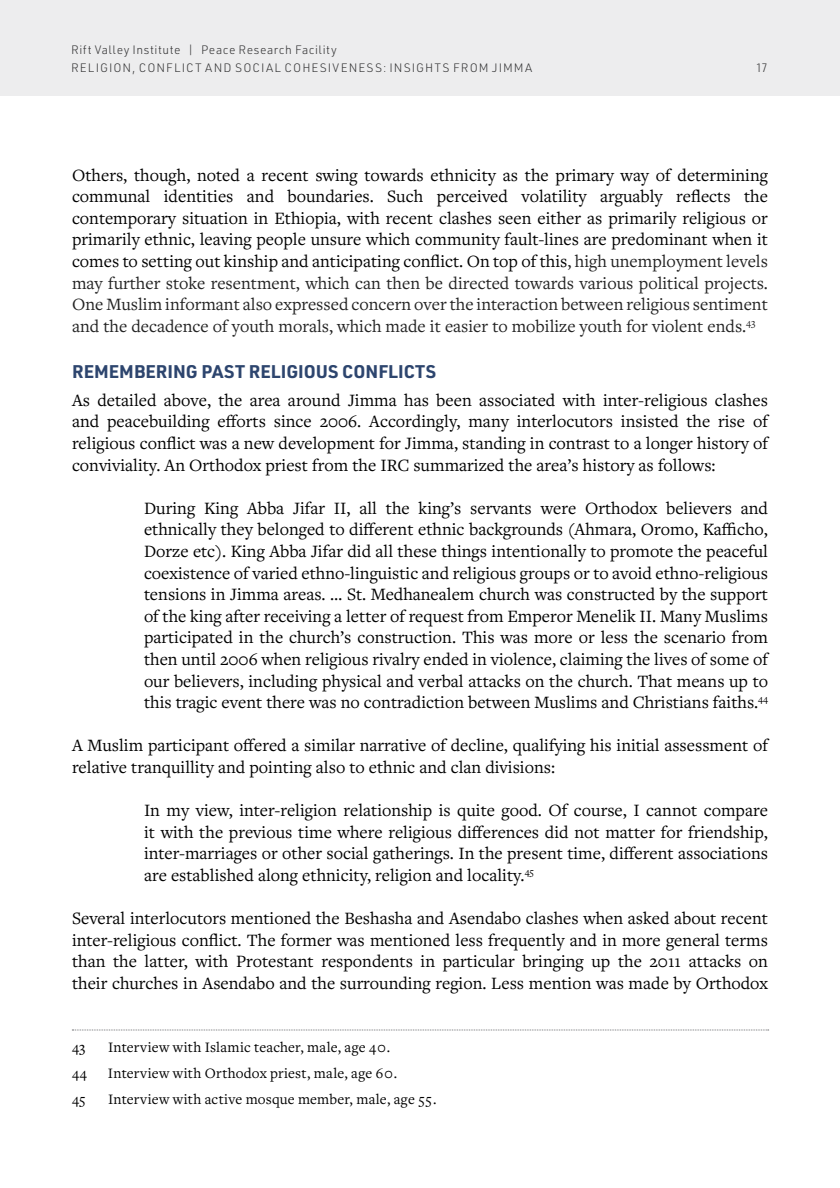
<style>
.page{position:relative;width:840px;height:1188px;background:#fff}
.page>*{position:absolute;margin:0;border:0;box-sizing:border-box;transform-origin:0 0}
.t1{font:18px/21.6px "Freight Text Pro";color:#000;text-align:justify}
.t2{font:700 18px "URWDIN";color:#2d456e}
.t3{font:15px "Freight Text Pro";letter-spacing:.015em;color:#000}
.t4{font:300 12px/18px "URWDIN";letter-spacing:.08em;color:#383839}
.s1{color:#222}
</style>
<div class="page">
<div style="left:0;top:0;width:840px;height:96px;background:#ededee"></div>
<svg style="left:72px;top:1030px;width:697px;height:1px"></svg>
<p class="t4" style="left:71px;top:40px;width:463px">Rift Valley Institute | Peace Research Facility<br>RELIGION, CONFLICT AND SOCIAL COHESIVENESS: INSIGHTS FROM JIMMA</p>
<p class="t4" style="left:757px;top:58px;width:11px">17</p>
<p class="t1" style="left:72px;top:163px;width:698px">Others, though, noted a recent swing towards ethnicity as the primary way of determining communal identities and boundaries. Such perceived volatility arguably reflects the contemporary situation in Ethiopia, with recent clashes seen either as primarily religious or primarily ethnic, leaving people unsure which community fault-lines are predominant when it comes to setting out kinship and anticipating conflict. On top of this<span class="s1">, high unemployment levels may further stoke resentment, which can then be directed towards various political projects.<br>One Muslim informant also expressed concern over the interaction between religious sentiment and the decadence of youth morals, which made it easier to mobilize youth for violent ends.</span><sup>43</sup></p>
<p class="t2" style="left:72px;top:360px;width:366px">REMEMBERING PAST RELIGIOUS CONFLICTS</p>
<p class="t1" style="left:72px;top:388px;width:697px">As detailed above, the area around Jimma has been associated with inter-religious clashes and peacebuilding efforts since 2006. Accordingly, many interlocutors insisted the rise of religious conflict was a new development for Jimma, standing in contrast to a longer history of conviviality. An Orthodox priest from the IRC summarized the area’s history as follows:</p>
<p class="t1" style="left:144px;top:496px;width:626px">During King Abba Jifar II, all the king’s servants were Orthodox believers and ethnically they belonged to different ethnic backgrounds (Ahmara, Oromo, Kafficho, Dorze etc). King Abba Jifar did all these things intentionally to promote the peaceful coexistence of varied ethno-linguistic and religious groups or to avoid ethno-religious tensions in Jimma areas. … St. Medhanealem church was constructed by the support of the king after receiving a letter of request from Emperor Menelik II. Many Muslims participated in the church’s construction. This was more or less the scenario from then until 2006 when religious rivalry ended in violence, claiming the lives of some of our believers, including physical and verbal attacks on the church. That means up to this tragic event there was no contradiction between Muslims and Christians faiths.<sup>44</sup></p>
<p class="t1" style="left:72px;top:734px;width:698px">A Muslim participant offered a similar narrative of decline, qualifying his initial assessment of relative tranquillity and pointing also to ethnic and clan divisions:</p>
<p class="t1" style="left:144px;top:799px;width:626px">In my view, inter-religion relationship is quite good. Of course, I cannot compare it with the previous time where religious differences did not matter for friendship, inter-marriages or other social gatherings. In the present time, different associations are established along ethnicity, religion and locality.<sup>45</sup></p>
<p class="t1" style="left:72px;top:907px;width:698px">Several interlocutors mentioned the Beshasha and Asendabo clashes when asked about recent inter-religious conflict. The former was mentioned less frequently and in more general terms than the latter, with Protestant respondents in particular bringing up the 2011 attacks on their churches in Asendabo and the surrounding region. Less mention was made by Orthodox</p>
<p class="t3" style="left:72px;top:1037px;width:15px">43</p>
<p class="t3" style="left:108px;top:1037px;width:284px">Interview with Islamic teacher, male, age 40.</p>
<p class="t3" style="left:72px;top:1063px;width:16px">44</p>
<p class="t3" style="left:108px;top:1063px;width:291px">Interview with Orthodox priest, male, age 60.</p>
<p class="t3" style="left:72px;top:1089px;width:15px">45</p>
<p class="t3" style="left:108px;top:1089px;width:330px">Interview with active mosque member, male, age 55.</p>
</div>
